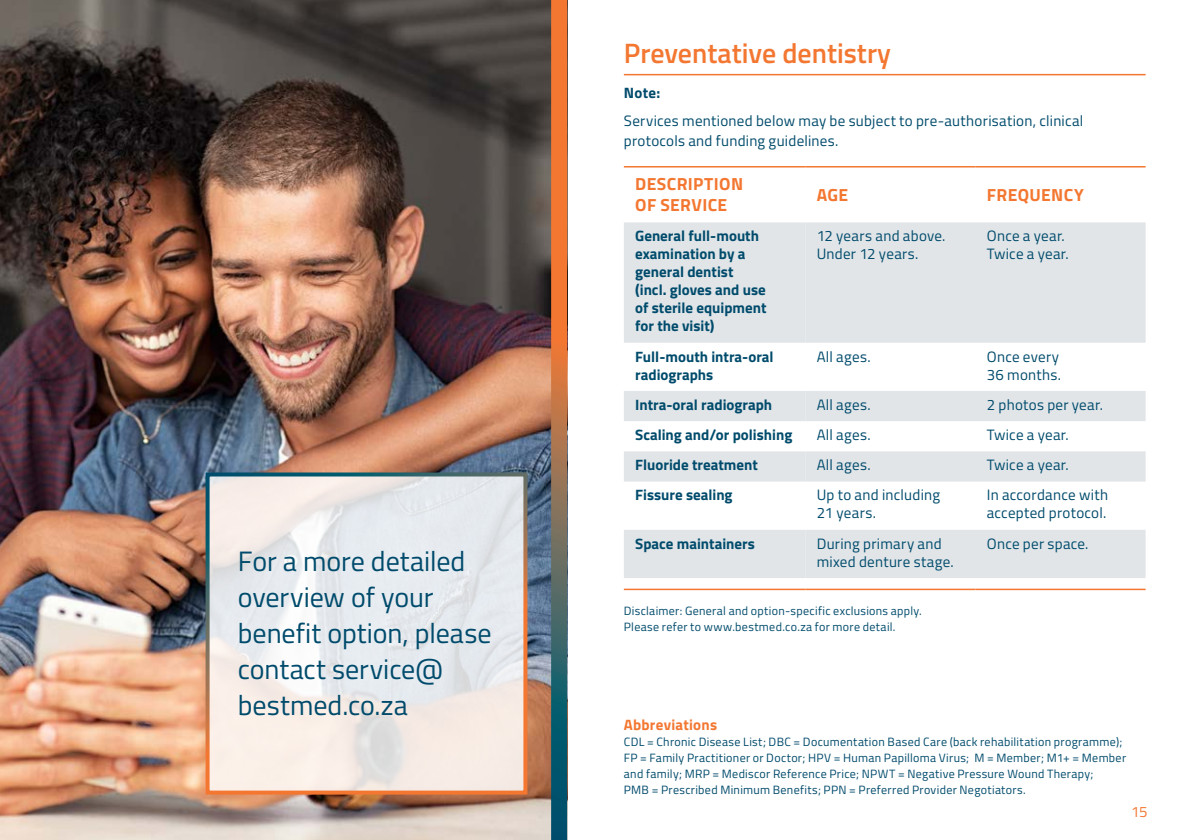
<style>
.page{position:relative;width:1191px;height:840px;background:#fff}
.page>*{position:absolute;margin:0;border:0;box-sizing:border-box;transform-origin:0 0}
.SQUARE_BOX{font:28px/36px "Titillium Web";letter-spacing:-.005em;color:#004b6c}
.t1{font:600 28px "Titillium Web";color:#f37731}
.TABLE_H1{font:700 17.6px/21px "Titillium Web";letter-spacing:.02em;color:#f37731}
.TABLE_BODY{font:15px/18px "Titillium Web";letter-spacing:.02em;color:#004b6c}
.TABLE_Highlight{font:700 15px/18px "Titillium Web";color:#004b6c}
.BODY{font:15px/20px "Titillium Web";letter-spacing:.02em;color:#004b6c}
.HIGHLIGHT{font:700 15px "Titillium Web";letter-spacing:.015em;color:#f37731}
.HIGHLIGHT-2{font:700 15px "Titillium Web";color:#004b6c}
.t2{font:15px "Titillium Web";color:#f37731}
.HIGHLIGHT-3{font:12px/16px "Titillium Web";letter-spacing:.025em;color:#004b6c}
.FOOTNOTE{font:12px/16px "Titillium Web";letter-spacing:.025em;color:#004b6c}
</style>
<div class="page">
<img style="left:0;top:0;width:551px;height:839px">
<svg style="left:211px;top:477px;width:311px;height:312px;background:#edebea"></svg>
<hr style="left:624px;top:74px;width:521px;height:1px;background:#f37731">
<svg style="left:624px;top:222px;width:181px;height:355px;fill:#e1e5e8"></svg>
<svg style="left:805px;top:222px;width:340px;height:355px;fill:#e1e5e8"></svg>
<hr style="left:624px;top:166px;width:181px;height:1px;background:#f37731">
<hr style="left:805px;top:166px;width:170px;height:1px;background:#f37731">
<hr style="left:975px;top:166px;width:170px;height:1px;background:#f37731">
<hr style="left:624px;top:588px;width:181px;height:1px;background:#f37731">
<hr style="left:805px;top:588px;width:170px;height:1px;background:#f37731">
<hr style="left:975px;top:588px;width:170px;height:1px;background:#f37731">
<svg style="left:551px;top:0;width:16px;height:839px;background:#996e4c"></svg>
<p class="SQUARE_BOX" style="left:238px;top:541px;width:255px">For a more detailed overview of your benefit option, please contact service@ bestmed.co.za</p>
<h1 class="t1" style="left:624px;top:32px;width:268px">Preventative dentistry</h1>
<p class="HIGHLIGHT-2" style="left:624px;top:81px;width:38px">Note:</p>
<p class="BODY" style="left:624px;top:110px;width:461px">Services mentioned below may be subject to pre-authorisation, clinical protocols and funding guidelines.</p>
<p class="TABLE_H1" style="left:635px;top:172px;width:109px">DESCRIPTION<br>OF SERVICE</p>
<p class="TABLE_H1" style="left:816px;top:183px;width:33px">AGE</p>
<p class="TABLE_H1" style="left:987px;top:183px;width:98px">FREQUENCY</p>
<p class="TABLE_Highlight" style="left:635px;top:226px;width:125px">General full-mouth</p>
<p class="TABLE_Highlight" style="left:635px;top:244px;width:133px">examination by a general dentist (incl. gloves and use of sterile equipment for the visit)</p>
<p class="TABLE_BODY" style="left:816px;top:226px;width:130px">12 years and above.</p>
<p class="TABLE_BODY" style="left:816px;top:244px;width:103px">Under 12 years.</p>
<p class="TABLE_BODY" style="left:986px;top:226px;width:80px">Once a year.</p>
<p class="TABLE_BODY" style="left:986px;top:244px;width:83px">Twice a year.</p>
<p class="TABLE_Highlight" style="left:635px;top:346px;width:140px">Full-mouth intra-oral radiographs</p>
<p class="TABLE_BODY" style="left:816px;top:346px;width:56px">All ages.</p>
<p class="TABLE_BODY" style="left:986px;top:346px;width:76px">Once every<br>36 months.</p>
<p class="TABLE_Highlight" style="left:635px;top:394px;width:139px">Intra-oral radiograph</p>
<p class="TABLE_BODY" style="left:816px;top:394px;width:56px">All ages.</p>
<p class="TABLE_BODY" style="left:986px;top:394px;width:118px">2 photos per year.</p>
<p class="TABLE_Highlight" style="left:635px;top:425px;width:159px">Scaling and/or polishing</p>
<p class="TABLE_BODY" style="left:816px;top:425px;width:56px">All ages.</p>
<p class="TABLE_BODY" style="left:986px;top:425px;width:83px">Twice a year.</p>
<p class="TABLE_Highlight" style="left:635px;top:455px;width:124px">Fluoride treatment</p>
<p class="TABLE_BODY" style="left:816px;top:455px;width:56px">All ages.</p>
<p class="TABLE_BODY" style="left:986px;top:455px;width:83px">Twice a year.</p>
<p class="TABLE_Highlight" style="left:635px;top:485px;width:99px">Fissure sealing</p>
<p class="TABLE_BODY" style="left:816px;top:485px;width:125px">Up to and including<br>21 years.</p>
<p class="TABLE_BODY" style="left:986px;top:485px;width:123px">In accordance with accepted protocol.</p>
<p class="TABLE_Highlight" style="left:635px;top:533px;width:121px">Space maintainers</p>
<p class="TABLE_BODY" style="left:816px;top:533px;width:139px">During primary and mixed denture stage.</p>
<p class="TABLE_BODY" style="left:986px;top:533px;width:103px">Once per space.</p>
<p class="FOOTNOTE" style="left:624px;top:601px;width:299px">Disclaimer: General and option-specific exclusions apply.<br>Please refer to www.bestmed.co.za for more detail.</p>
<p class="HIGHLIGHT" style="left:624px;top:713px;width:95px">Abbreviations</p>
<p class="HIGHLIGHT-3" style="left:624px;top:732px;width:504px">CDL = Chronic Disease List; DBC = Documentation Based Care (back rehabilitation programme); FP = Family Practitioner or Doctor; HPV = Human Papilloma Virus; M = Member; M1+ = Member and family; MRP = Mediscor Reference Price; NPWT = Negative Pressure Wound Therapy;<br>PMB = Prescribed Minimum Benefits; PPN = Preferred Provider Negotiators.</p>
<p class="t2" style="left:1131px;top:799px;width:18px">15</p>
</div>
